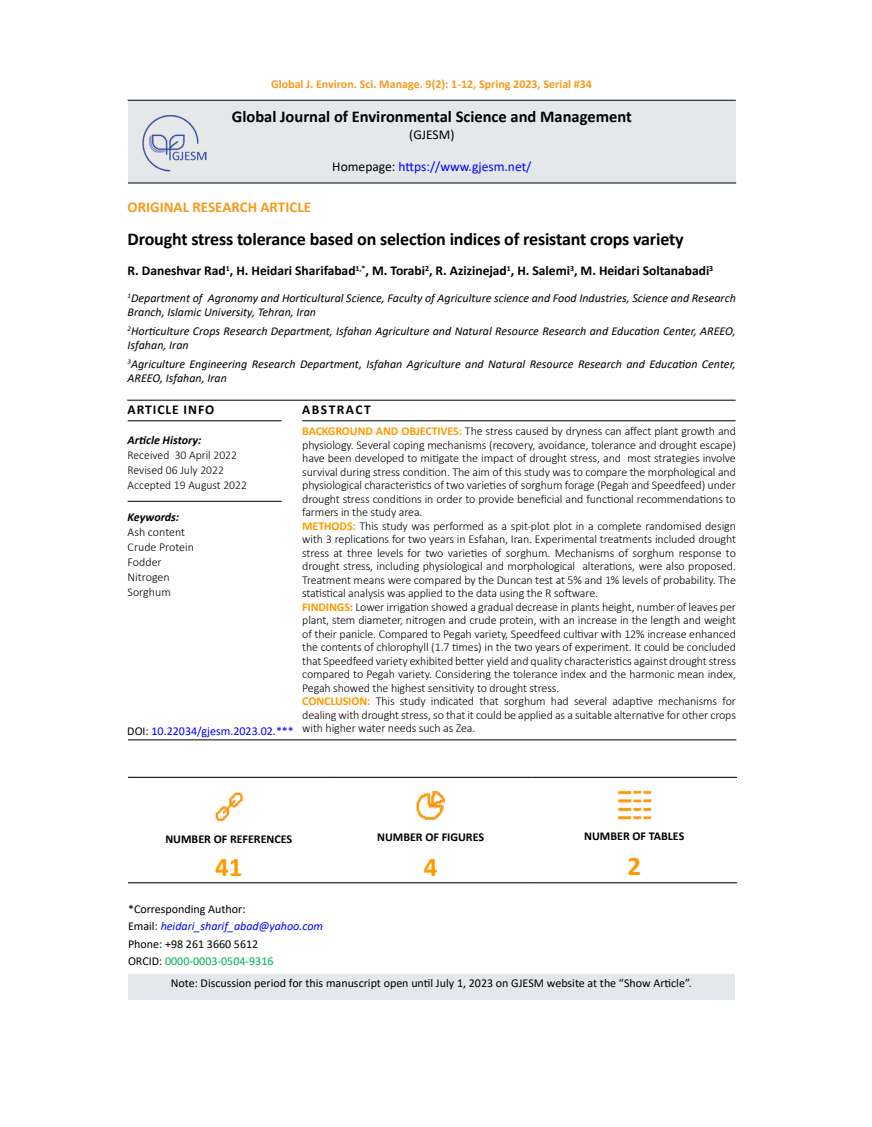
<style>
.page{position:relative;width:872px;height:1127px;background:#fff}
.page>*{position:absolute;margin:0;border:0;box-sizing:border-box;transform-origin:0 0}
.t1{font:700 27px "Calibri";color:#f90}
.t2{font:700 18px "Calibri";letter-spacing:-.01em;color:#000}
.t3{font:700 16.5px "Calibri";color:#000}
.t4{font:700 15px "Calibri";color:#f8991d}
.t5{font:700 13.5px "Calibri";color:#000}
.t6{font:13.5px "Calibri";color:#00f}
.t7{font:700 13.5px "Calibri";letter-spacing:.07em;color:#000}
.t8{font:700 13.5px "Calibri";letter-spacing:.11em;color:#000}
.t9{font:13.5px "Calibri";color:#000}
.t10{font:300 12px/13.5px "Calibri";letter-spacing:-.01em;color:#000}
.t11{font:italic 12px/14.4px "Calibri";color:#000}
.t12{font:12px/17.2px "Calibri";color:#000}
.t13{font:700 12px "Calibri";color:#f8991d}
.t14{font:700 12px "Calibri";color:#000}
.t15{font:12px "Calibri";color:#00f}
.t16{font:italic 700 12px "Calibri";color:#000}
.s1{color:#000}
.s2{font-weight:700;color:#f90}
.s3{font-style:italic;color:#00f}
.s4{color:#00b050}
</style>
<div class="page">
<hr style="left:128px;top:100px;width:608px;height:1px;background:#000">
<div style="left:128px;top:101px;width:608px;height:82px;background:#e4e8ea"></div>
<hr style="left:128px;top:420px;width:153px;height:1px;background:#000">
<hr style="left:302px;top:420px;width:433px;height:1px;background:#000">
<hr style="left:128px;top:501px;width:153px;height:1px;background:#000">
<hr style="left:127px;top:400px;width:608px;height:1px;background:#000">
<hr style="left:128px;top:739px;width:608px;height:1px;background:#000">
<hr style="left:128px;top:183px;width:608px;height:1px;background:#000">
<hr style="left:128px;top:777px;width:201px;height:1px;background:#000">
<hr style="left:329px;top:777px;width:203px;height:1px;background:#000">
<hr style="left:532px;top:777px;width:205px;height:1px;background:#000">
<hr style="left:128px;top:882px;width:201px;height:1px;background:#000">
<hr style="left:329px;top:882px;width:203px;height:1px;background:#000">
<hr style="left:532px;top:882px;width:205px;height:1px;background:#000">
<img style="left:215px;top:792px;width:28px;height:30px">
<img style="left:416px;top:791px;width:30px;height:29px">
<img style="left:618px;top:790px;width:33px;height:30px">
<div style="left:128px;top:974px;width:607px;height:25px;background:#e4e8ea"></div>
<img style="left:142px;top:115px;width:65px;height:57px">
<p class="t13" style="left:271px;top:75px;width:322px">Global J. Environ. Sci. Manage. 9(2): 1-12, Spring 2023, Serial #34</p>
<h3 class="t3" style="left:232px;top:105px;width:401px">Global Journal of Environmental Science and Management</h3>
<p class="t9" style="left:409px;top:125px;width:47px">(GJESM)</p>
<p class="t6" style="left:332px;top:157px;width:201px"><span class="s1">Homepage:</span> https://www.gjesm.net/</p>
<p class="t4" style="left:128px;top:196px;width:185px">ORIGINAL RESEARCH ARTICLE</p>
<h2 class="t2" style="left:128px;top:227px;width:557px">Drought stress tolerance based on selection indices of resistant crops variety</h2>
<p class="t5" style="left:128px;top:261px;width:587px">R. Daneshvar Rad<sup>1</sup>, H. Heidari Sharifabad<sup>1,*</sup>, M. Torabi<sup>2</sup>, R. Azizinejad<sup>1</sup>, H. Salemi<sup>3</sup>, M. Heidari Soltanabadi<sup>3</sup></p>
<p class="t11" style="left:128px;top:290px;width:610px"><sup>1</sup>Department of Agronomy and Horticultural Science, Faculty of Agriculture science and Food Industries, Science and Research<br>Branch, Islamic University, Tehran, Iran</p>
<p class="t11" style="left:128px;top:323px;width:610px"><sup>2</sup>Horticulture Crops Research Department, Isfahan Agriculture and Natural Resource Research and Education Center, AREEO,<br>Isfahan, Iran</p>
<p class="t11" style="left:128px;top:356px;width:610px"><sup>3</sup>Agriculture Engineering Research Department, Isfahan Agriculture and Natural Resource Research and Education Center,<br>AREEO, Isfahan, Iran</p>
<p class="t7" style="left:128px;top:400px;width:88px">ARTICLE INFO</p>
<p class="t16" style="left:128px;top:431px;width:75px">Article History:</p>
<p class="t10" style="left:128px;top:447px;width:121px;line-height:15px">Received 30 April 2022<br>Revised 06 July 2022<br>Accepted 19 August 2022</p>
<p class="t16" style="left:128px;top:508px;width:53px">Keywords:</p>
<p class="t10" style="left:128px;top:524px;width:68px;line-height:15px">Ash content<br>Crude Protein<br>Fodder<br>Nitrogen<br>Sorghum</p>
<p class="t15" style="left:127px;top:722px;width:168px"><span class="s1">DOI:</span> 10.22034/gjesm.2023.02.***</p>
<p class="t8" style="left:302px;top:399px;width:70px">ABSTRACT</p>
<p class="t10" style="left:302px;top:424px;width:435px"><span class="s2">BACKGROUND AND OBJECTIVES:</span> The stress caused by dryness can affect plant growth and physiology. Several coping mechanisms (recovery, avoidance, tolerance and drought escape) have been developed to mitigate the impact of drought stress, and most strategies involve survival during stress condition. The aim of this study was to compare the morphological and physiological characteristics of two varieties of sorghum forage (Pegah and Speedfeed) under drought stress conditions in order to provide beneficial and functional recommendations to farmers in the study area.<br><span class="s2">METHODS:</span> This study was performed as a spit-plot plot in a complete randomised design with 3 replications for two years in Esfahan, Iran. Experimental treatments included drought stress at three levels for two varieties of sorghum. Mechanisms of sorghum response to drought stress, including physiological and morphological alterations, were also proposed.<br>Treatment means were compared by the Duncan test at 5% and 1% levels of probability. The statistical analysis was applied to the data using the R software.<br><span class="s2">FINDINGS:</span> Lower irrigation showed a gradual decrease in plants height, number of leaves per plant, stem diameter, nitrogen and crude protein, with an increase in the length and weight of their panicle. Compared to Pegah variety, Speedfeed cultivar with 12% increase enhanced the contents of chlorophyll (1.7 times) in the two years of experiment. It could be concluded that Speedfeed variety exhibited better yield and quality characteristics against drought stress compared to Pegah variety. Considering the tolerance index and the harmonic mean index, Pegah showed the highest sensitivity to drought stress.<br><span class="s2">CONCLUSION:</span> This study indicated that sorghum had several adaptive mechanisms for dealing with drought stress, so that it could be applied as a suitable alternative for other crops with higher water needs such as Zea.</p>
<p class="t14" style="left:165px;top:830px;width:128px">NUMBER OF REFERENCES</p>
<h1 class="t1" style="left:215px;top:848px;width:29px">41</h1>
<p class="t14" style="left:377px;top:828px;width:108px">NUMBER OF FIGURES</p>
<h1 class="t1" style="left:424px;top:848px;width:15px">4</h1>
<p class="t14" style="left:584px;top:827px;width:102px">NUMBER OF TABLES</p>
<h1 class="t1" style="left:627px;top:847px;width:15px">2</h1>
<p class="t12" style="left:128px;top:900px;width:196px">*Corresponding Author:<br>Email: <span class="s3">heidari_sharif_abad@yahoo.com<br></span>Phone: +98 261 3660 5612<br>ORCID: <span class="s4">0000-0003-0504-9316</span></p>
<p class="t12" style="left:171px;top:974px;width:522px">Note: Discussion period for this manuscript open until July 1, 2023 on GJESM website at the “Show Article”.</p>
</div>
